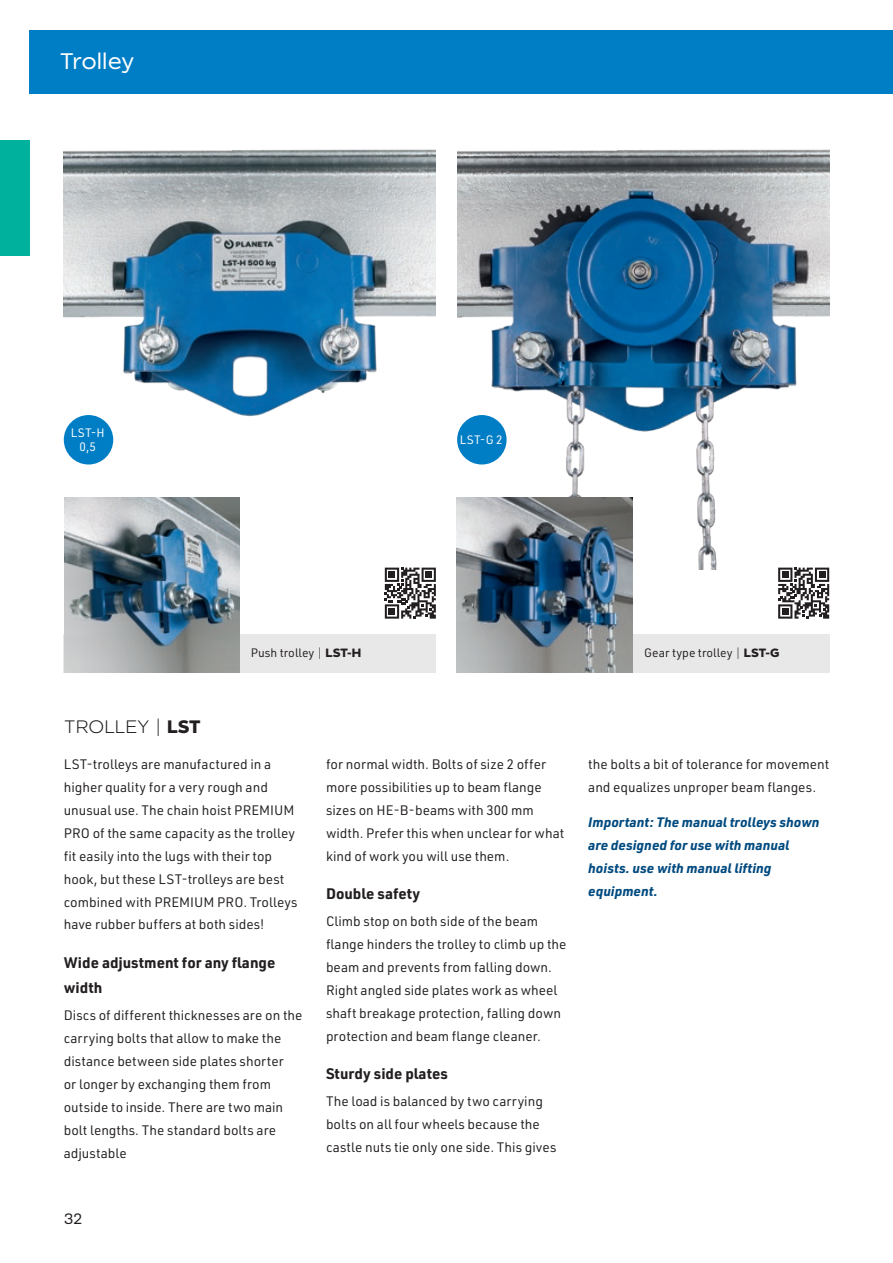
<style>
.page{position:relative;width:893px;height:1263px;background:#fff}
.page>*{position:absolute;margin:0;border:0;box-sizing:border-box;transform-origin:0 0}
.t1{font:22.5px "Modica";letter-spacing:-.005em;color:#fff}
.Produkttitel{font:300 18px "Modica";color:#231f20}
.Zwischenüberschrift{font:700 15px/25.5px "URWDIN";color:#231f20}
.t2{font:15px "Modica";color:#231f20}
.Fließtext{font:13.5px/23px "URWDIN";color:#231f20}
.Warnungen{font:italic 700 13.5px/23px "URWDIN";color:#004a7f}
.Kasten_Produktname{font:12px "URWDIN";color:#231f20}
.Produkttyp-Button-Text{font:12px/14.4px "URWDIN";letter-spacing:.04em;color:#fff;text-align:center}
.s1{font-family:"Modica";font-weight:300}
.s2{font-family:"Modica";font-weight:700}
.s3{font-weight:700}
</style>
<div class="page">
<div style="left:30px;top:30px;width:863px;height:64px;background:#007ec5"></div>
<div style="left:0;top:140px;width:30px;height:116px;background:#00b19d"></div>
<div style="left:457px;top:634px;width:372px;height:39px;background:#e9e8e8"></div>
<div style="left:64px;top:634px;width:372px;height:39px;background:#e9e8e8"></div>
<img style="left:64px;top:149px;width:372px;height:421px">
<img style="left:457px;top:149px;width:372px;height:420px">
<img style="left:64px;top:497px;width:175px;height:176px">
<img style="left:457px;top:497px;width:175px;height:176px">
<div style="left:64px;top:415px;width:49px;height:49px;background:#007ec5;border-radius:50%"></div>
<div style="left:457px;top:415px;width:50px;height:49px;background:#007ec5;border-radius:50%"></div>
<svg style="left:385px;top:568px;width:51px;height:51px"></svg>
<svg style="left:778px;top:568px;width:51px;height:51px"></svg>
<p class="t1" style="left:60px;top:48px;width:76px">Trolley</p>
<p class="Produkttyp-Button-Text" style="left:71px;top:425px;width:36px">LST-H<br>0,5</p>
<p class="Produkttyp-Button-Text" style="left:460px;top:432px;width:44px">LST-G 2</p>
<p class="Kasten_Produktname" style="left:251px;top:645px;width:112px">Push trolley <span class="s1">|</span> <span class="s2">LST-H</span></p>
<p class="Kasten_Produktname" style="left:644px;top:645px;width:137px">Gear type trolley <span class="s1">|</span> <span class="s2">LST-G</span></p>
<p class="Produkttitel" style="left:64px;top:716px;width:139px">TROLLEY | <span class="s3">LST</span></p>
<p class="Fließtext" style="left:64px;top:752px;width:235px">LST-trolleys are manufactured in a higher quality for a very rough and unusual use. The chain hoist PREMIUM PRO of the same capacity as the trolley fit easily into the lugs with their top hook, but these LST-trolleys are best combined with PREMIUM PRO. Trolleys have rubber buffers at both sides!</p>
<p class="Zwischenüberschrift" style="left:64px;top:949px;width:213px">Wide adjustment for any flange width</p>
<p class="Fließtext" style="left:64px;top:1004px;width:240px">Discs of different thicknesses are on the carrying bolts that allow to make the distance between side plates shorter<br>or longer by exchanging them from outside to inside. There are two main bolt lengths. The standard bolts are adjustable</p>
<p class="t2" style="left:64px;top:1210px;width:20px">32</p>
<p class="Fließtext" style="left:326px;top:752px;width:240px">for normal width. Bolts of size 2 offer more possibilities up to beam flange sizes on HE-B-beams with 300 mm width. Prefer this when unclear for what kind of work you will use them.</p>
<p class="Zwischenüberschrift" style="left:326px;top:880px;width:96px">Double safety</p>
<p class="Fließtext" style="left:326px;top:909px;width:242px">Climb stop on both side of the beam flange hinders the trolley to climb up the beam and prevents from falling down.<br>Right angled side plates work as wheel shaft breakage protection, falling down protection and beam flange cleaner.</p>
<p class="Zwischenüberschrift" style="left:326px;top:1060px;width:124px">Sturdy side plates</p>
<p class="Fließtext" style="left:326px;top:1089px;width:232px">The load is balanced by two carrying bolts on all four wheels because the castle nuts tie only one side. This gives</p>
<p class="Fließtext" style="left:588px;top:752px;width:242px">the bolts a bit of tolerance for movement and equalizes unproper beam flanges.</p>
<p class="Warnungen" style="left:588px;top:810px;width:233px">Important: The manual trolleys shown are designed for use with manual hoists. use with manual lifting equipment.</p>
</div>
